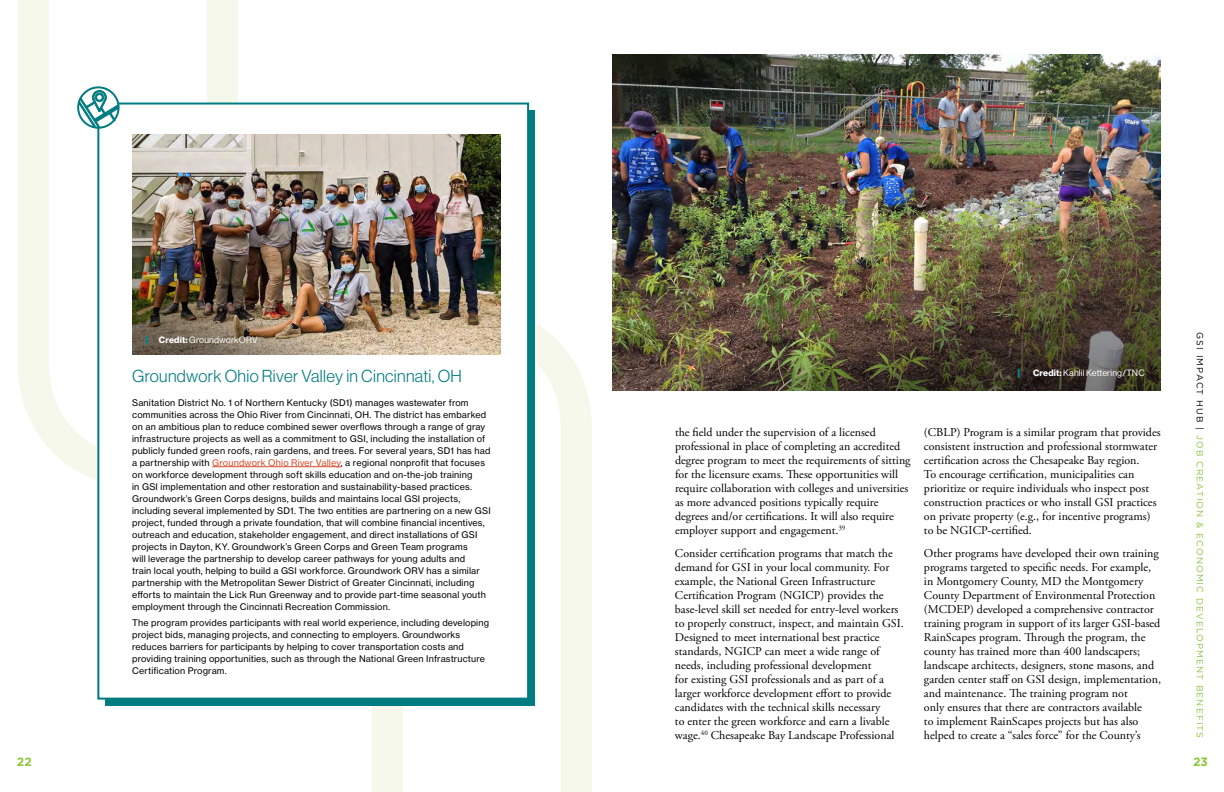
<style>
.page{position:relative;width:1224px;height:792px;background:#fff}
.page>*{position:absolute;margin:0;border:0;box-sizing:border-box;transform-origin:0 0}
.t1{font:17px "N Haas Grotesk DS Pro 45 Lt";letter-spacing:.02em;color:#007c81}
.t2{font:12px/14px "Adobe Garamond Pro";color:#000}
.t3{font:700 12px "Gotham";color:#8dc63f}
.t4{font:9px/12px "N Haas Grotesk TX Pro 55 Rg";letter-spacing:.02em;color:#000}
.t5{font:9px "Gotham";letter-spacing:.12em;color:#8dc63f}
.t6{font:9px "N Haas Grotesk DS Pro 55 Rg";letter-spacing:.02em;color:#fff}
.s1{font-family:"N Haas Grotesk DS Pro 75 Bd"}
.s2{color:#d94c2b}
.s3{color:#000}
</style>
<div class="page">
<img style="left:612px;top:54px;width:549px;height:337px">
<svg style="left:18px;top:0;width:235px;height:480px"></svg>
<svg style="left:372px;top:323px;width:220px;height:469px"></svg>
<svg style="left:1018px;top:369px;width:2px;height:9px"></svg>
<div style="left:105px;top:111px;width:430px;height:595px;background:#007c81"></div>
<div style="left:97px;top:103px;width:432px;height:597px;background:#fff;border:2px solid #007c81"></div>
<hr style="left:212px;top:466px;width:129px;height:1px;background:#d94c2b">
<svg style="left:78px;top:87px;width:41px;height:41px"></svg>
<div style="left:77px;top:86px;width:43px;height:43px;border:2px solid #007c81;border-radius:50%"></div>
<svg style="left:78px;top:90px;width:41px;height:38px"></svg>
<img style="left:132px;top:135px;width:368px;height:219px">
<svg style="left:146px;top:336px;width:2px;height:9px"></svg>
<p class="t6" style="left:159px;top:335px;width:100px"><span class="s1">Credit:</span> GroundworkORV</p>
<h1 class="t1" style="left:132px;top:366px;width:331px">Groundwork Ohio River Valley in Cincinnati, OH</h1>
<p class="t6" style="left:1033px;top:368px;width:113px"><span class="s1">Credit:</span> Kahlil Kettering/TNC</p>
<p class="t4" style="left:132px;top:397px;width:360px">Sanitation District No. 1 of Northern Kentucky (SD1) manages wastewater from communities across the Ohio River from Cincinnati, OH. The district has embarked on an ambitious plan to reduce combined sewer overflows through a range of gray infrastructure projects as well as a commitment to GSI, including the installation of publicly funded green roofs, rain gardens, and trees. For several years, SD1 has had a partnership with <span class="s2">Groundwork Ohio River Valley</span>, a regional nonprofit that focuses on workforce development through soft skills education and on-the-job training<br>in GSI implementation and other restoration and sustainability-based practices.<br>Groundwork’s Green Corps designs, builds and maintains local GSI projects, including several implemented by SD1. The two entities are partnering on a new GSI project, funded through a private foundation, that will combine financial incentives, outreach and education, stakeholder engagement, and direct installations of GSI projects in Dayton, KY. Groundwork’s Green Corps and Green Team programs<br>will leverage the partnership to develop career pathways for young adults and<br>train local youth, helping to build a GSI workforce. Groundwork ORV has a similar partnership with the Metropolitan Sewer District of Greater Cincinnati, including efforts to maintain the Lick Run Greenway and to provide part-time seasonal youth employment through the Cincinnati Recreation Commission.</p>
<p class="t4" style="left:132px;top:617px;width:358px">The program provides participants with real world experience, including developing project bids, managing projects, and connecting to employers. Groundworks reduces barriers for participants by helping to cover transportation costs and providing training opportunities, such as through the National Green Infrastructure Certification Program.</p>
<p class="t2" style="left:675px;top:425px;width:237px">the field under the supervision of a licensed professional in place of completing an accredited degree program to meet the requirements of sitting for the licensure exams. These opportunities will require collaboration with colleges and universities as more advanced positions typically require degrees and/or certifications. It will also require employer support and engagement.<sup>39</sup></p>
<p class="t2" style="left:675px;top:546px;width:230px">Consider certification programs that match the demand for GSI in your local community. For example, the National Green Infrastructure Certification Program (NGICP) provides the base-level skill set needed for entry-level workers to properly construct, inspect, and maintain GSI.<br>Designed to meet international best practice standards, NGICP can meet a wide range of needs, including professional development<br>for existing GSI professionals and as part of a larger workforce development effort to provide candidates with the technical skills necessary<br>to enter the green workforce and earn a livable wage.<sup>40</sup> Chesapeake Bay Landscape Professional</p>
<p class="t2" style="left:924px;top:425px;width:238px">(CBLP) Program is a similar program that provides consistent instruction and professional stormwater certification across the Chesapeake Bay region.<br>To encourage certification, municipalities can prioritize or require individuals who inspect post construction practices or who install GSI practices on private property (e.g., for incentive programs) to be NGICP-certified.</p>
<p class="t2" style="left:924px;top:546px;width:239px">Other programs have developed their own training programs targeted to specific needs. For example, in Montgomery County, MD the Montgomery County Department of Environmental Protection (MCDEP) developed a comprehensive contractor training program in support of its larger GSI-based RainScapes program. Through the program, the county has trained more than 400 landscapers; landscape architects, designers, stone masons, and garden center staff on GSI design, implementation, and maintenance. The training program not<br>only ensures that there are contractors available<br>to implement RainScapes projects but has also helped to create a “sales force” for the County’s</p>
<p class="t5" style="left:1206px;top:332px;width:407px;rotate:90deg"><span class="s3">GSI IMPACT HUB |</span> JOB CREATION &amp; ECONOMIC DEVELOPMENT BENEFITS</p>
<p class="t3" style="left:17px;top:753px;width:16px">22</p>
<p class="t3" style="left:1193px;top:753px;width:16px">23</p>
</div>
